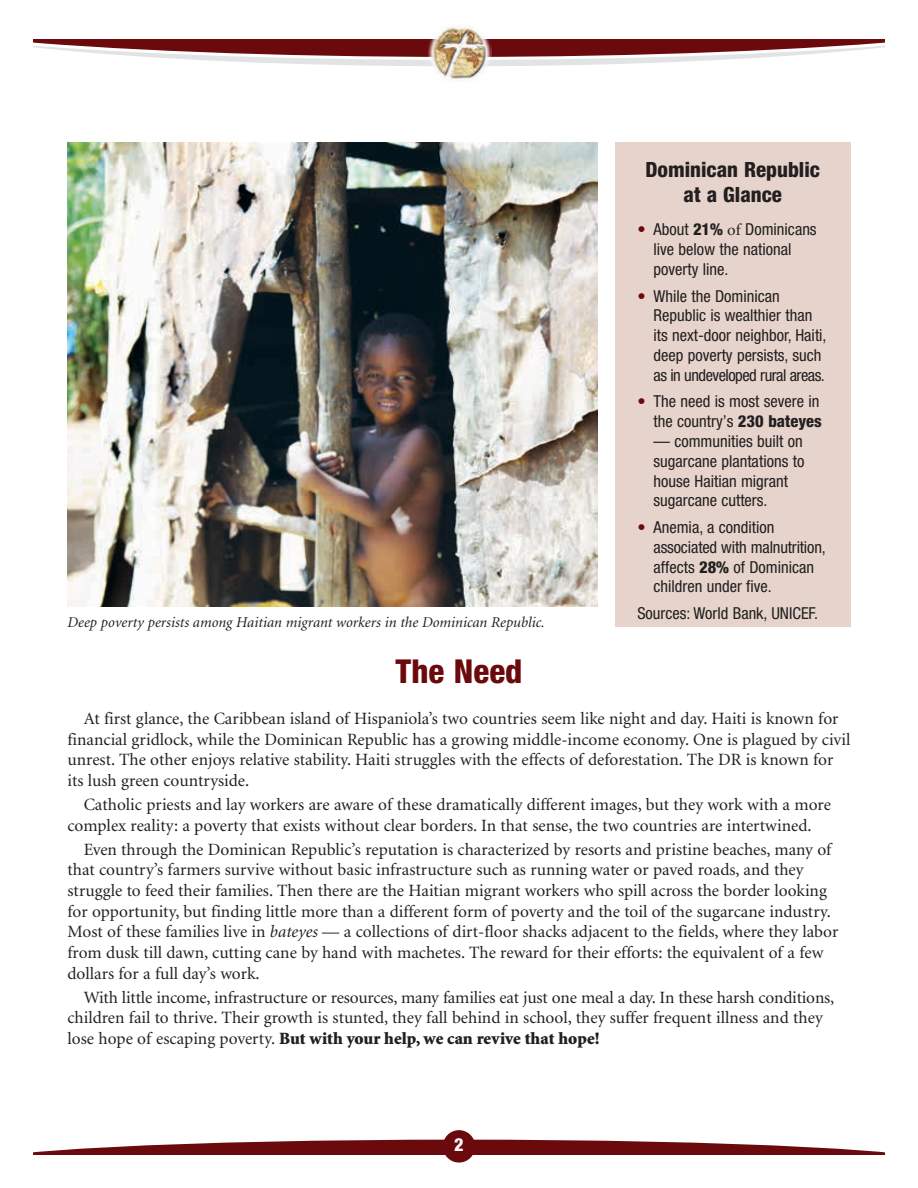
<style>
.page{position:relative;width:918px;height:1188px;background:#fff}
.page>*{position:absolute;margin:0;border:0;box-sizing:border-box;transform-origin:0 0}
.t1{font:800 condensed 33px "Helvetica Neue LT Pro";color:#6b0a0c}
.t2{font:800 condensed 21px/25.2px "Helvetica Neue LT Pro";color:#231f20;text-align:center}
.t3{font:800 condensed 18px "Helvetica Neue LT Pro";color:#fff}
.t4{font:17.25px/20.7px "Minion";color:#231f20}
.t5{font:condensed 16.5px/19.8px "Helvetica Neue LT Pro";color:#231f20}
.t6{font:italic 15px "Minion";color:#231f20}
.s1{color:#6b0a0c}
.s2{font-weight:800}
.s3{font-family:"Minion";font-stretch:normal}
.s4{font-style:italic}
.s5{font-weight:900}
</style>
<div class="page">
<svg style="left:34px;top:1140px;width:850px;height:14px"></svg>
<svg style="left:34px;top:40px;width:850px;height:26px"></svg>
<img style="left:426px;top:26px;width:66px;height:55px">
<div style="left:443px;top:1130px;width:32px;height:33px;background:#6b0a0c;border-radius:50%"></div>
<div style="left:615px;top:142px;width:235px;height:485px;background:#e6d4cc"></div>
<img style="left:68px;top:142px;width:529px;height:465px">
<p class="t6" style="left:68px;top:615px;width:479px">Deep poverty persists among Haitian migrant workers in the Dominican Republic.</p>
<p class="t2" style="left:646px;top:157px;width:176px">Dominican Republic at a Glance</p>
<p class="t5" style="left:654px;top:220px;width:165px;text-indent:-16px"><span class="s1">•</span> About <span class="s2">21%</span> <span class="s3">of</span> Dominicans live below the national poverty line.</p>
<p class="t5" style="left:654px;top:286px;width:175px;text-indent:-16px"><span class="s1">•</span> While the Dominican<br>Republic is wealthier than its next-door neighbor, Haiti, deep poverty persists, such as in undeveloped rural areas.</p>
<p class="t5" style="left:637px;top:391px;width:186px;text-align:right"><span class="s1">•</span> The need is most severe in the country’s <span class="s2">230 bateyes</span></p>
<p class="t5" style="left:654px;top:431px;width:152px">— communities built on sugarcane plantations to house Haitian migrant sugarcane cutters.</p>
<p class="t5" style="left:654px;top:517px;width:174px;text-indent:-16px"><span class="s1">•</span> Anemia, a condition associated with malnutrition, affects <span class="s2">28%</span> of Dominican children under five.</p>
<p class="t5" style="left:637px;top:603px;width:182px">Sources: World Bank, UNICEF.</p>
<h1 class="t1" style="left:396px;top:651px;width:128px">The Need</h1>
<p class="t4" style="left:68px;top:709px;width:785px;text-indent:16px">At first glance, the Caribbean island of Hispaniola’s two countries seem like night and day. Haiti is known for financial gridlock, while the Dominican Republic has a growing middle-income economy. One is plagued by civil unrest. The other enjoys relative stability. Haiti struggles with the effects of deforestation. The DR is known for its lush green countryside.</p>
<p class="t4" style="left:68px;top:795px;width:765px;text-indent:16px">Catholic priests and lay workers are aware of these dramatically different images, but they work with a more complex reality: a poverty that exists without clear borders. In that sense, the two countries are intertwined.</p>
<p class="t4" style="left:68px;top:839px;width:772px;text-indent:16px">Even through the Dominican Republic’s reputation is characterized by resorts and pristine beaches, many of that country’s farmers survive without basic infrastructure such as running water or paved roads, and they struggle to feed their families. Then there are the Haitian migrant workers who spill across the border looking for opportunity, but finding little more than a different form of poverty and the toil of the sugarcane industry.<br>Most of these families live in <span class="s4">bateyes</span> — a collections of dirt-floor shacks adjacent to the fields, where they labor from dusk till dawn, cutting cane by hand with machetes. The reward for their efforts: the equivalent of a few dollars for a full day’s work.</p>
<p class="t4" style="left:68px;top:987px;width:768px;text-indent:16px">With little income, infrastructure or resources, many families eat just one meal a day. In these harsh conditions, children fail to thrive. Their growth is stunted, they fall behind in school, they suffer frequent illness and they lose hope of escaping poverty. <span class="s5">But with your help, we can revive that hope!</span></p>
<p class="t3" style="left:454px;top:1133px;width:11px">2</p>
</div>
